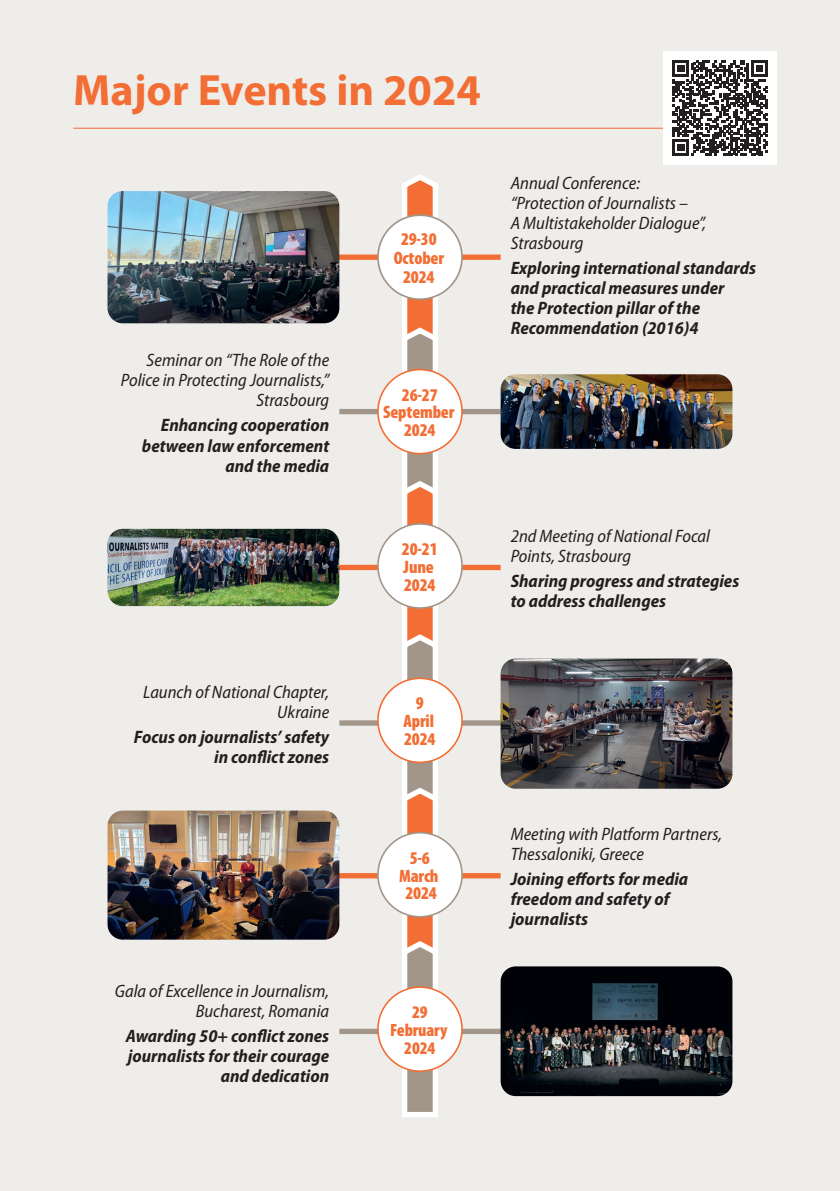
<style>
.page{position:relative;width:840px;height:1191px;background:#fff}
.page>*{position:absolute;margin:0;border:0;box-sizing:border-box;transform-origin:0 0}
.t1{font:700 44px "Myriad Pro";color:#f26e34}
.t2{font:italic 700 semi-condensed 18px/20px "Myriad Pro";color:#231f20}
.t3{font:italic semi-condensed 18px/20px "Myriad Pro";color:#231f20}
.t4{font:900 condensed 18px/17.8px "Myriad Pro";letter-spacing:-.01em;color:#f26e34;text-align:center}
.t5{font:900 condensed 17.8px/17.8px "Myriad Pro";letter-spacing:-.01em;color:#f26e34;text-align:center}
</style>
<div class="page">
<hr style="left:839px;top:0;width:1px;height:794px;background:#f26e34">
<div style="left:0;top:0;width:839px;height:1191px;background:#efedea"></div>
<div style="left:303px;top:254px;width:197px;height:6px;background:#f26e34"></div>
<div style="left:303px;top:565px;width:197px;height:5px;background:#f26e34"></div>
<div style="left:303px;top:873px;width:197px;height:5px;background:#f26e34"></div>
<div style="left:339px;top:409px;width:180px;height:5px;background:#a19689"></div>
<div style="left:339px;top:720px;width:171px;height:5px;background:#a19689"></div>
<div style="left:339px;top:1028px;width:171px;height:6px;background:#a19689"></div>
<img style="left:107px;top:191px;width:232px;height:132px">
<svg style="left:397px;top:174px;width:43px;height:943px"></svg>
<div style="left:378px;top:215px;width:83px;height:84px;background:#fff;border-radius:50%"></div>
<div style="left:377px;top:214px;width:85px;height:86px;border:2px solid #a19689;border-radius:50%"></div>
<div style="left:378px;top:369px;width:84px;height:84px;background:#fff;border-radius:50%"></div>
<div style="left:377px;top:369px;width:85px;height:85px;border:2px solid #f26e34;border-radius:50%"></div>
<div style="left:378px;top:524px;width:84px;height:84px;background:#fff;border-radius:50%"></div>
<div style="left:377px;top:523px;width:85px;height:86px;border:2px solid #a19689;border-radius:50%"></div>
<div style="left:378px;top:678px;width:84px;height:84px;background:#fff;border-radius:50%"></div>
<div style="left:377px;top:677px;width:85px;height:86px;border:2px solid #f26e34;border-radius:50%"></div>
<div style="left:378px;top:832px;width:84px;height:84px;background:#fff;border-radius:50%"></div>
<div style="left:377px;top:832px;width:85px;height:85px;border:2px solid #a19689;border-radius:50%"></div>
<div style="left:378px;top:987px;width:84px;height:84px;background:#fff;border-radius:50%"></div>
<div style="left:377px;top:986px;width:85px;height:86px;border:2px solid #f26e34;border-radius:50%"></div>
<img style="left:500px;top:374px;width:232px;height:75px">
<img style="left:107px;top:529px;width:232px;height:77px">
<img style="left:107px;top:810px;width:232px;height:129px">
<img style="left:500px;top:966px;width:232px;height:130px">
<img style="left:500px;top:658px;width:232px;height:130px">
<hr style="left:73px;top:128px;width:703px;height:1px;background:#f26e34">
<div style="left:663px;top:51px;width:113px;height:114px;background:#fff"></div>
<svg style="left:672px;top:60px;width:95px;height:95px"></svg>
<h1 class="t1" style="left:73px;top:61px;width:409px">Major Events in 2024</h1>
<p class="t3" style="left:121px;top:350px;width:210px;text-align:right">Seminar on “The Role of the<br>Police in Protecting Journalists,”<br>Strasbourg</p>
<p class="t2" style="left:142px;top:415px;width:189px;text-align:right">Enhancing cooperation between law enforcement and the media</p>
<p class="t4" style="left:393px;top:229px;width:52px;line-height:18.8px">29-30<br>October<br>2024</p>
<p class="t4" style="left:383px;top:385px;width:73px">26-27<br>September<br>2024</p>
<p class="t4" style="left:401px;top:539px;width:37px;text-align:left">20-21<br>June<br>2024</p>
<p class="t3" style="left:510px;top:173px;width:197px">Annual Conference: “Protection of Journalists –<br>A Multistakeholder Dialogue”,<br>Strasbourg</p>
<p class="t2" style="left:510px;top:258px;width:247px">Exploring international standards and practical measures under<br>the Protection pillar of the<br>Recommendation (2016)4</p>
<p class="t3" style="left:510px;top:525px;width:201px">2nd Meeting of National Focal<br>Points, Strasbourg</p>
<p class="t2" style="left:510px;top:570px;width:230px">Sharing progress and strategies to address challenges</p>
<p class="t3" style="left:143px;top:681px;width:187px;text-align:right">Launch of National Chapter,<br>Ukraine</p>
<p class="t2" style="left:134px;top:726px;width:197px;text-align:right">Focus on journalists’ safety in conflict zones</p>
<p class="t3" style="left:115px;top:980px;width:216px;text-align:right">Gala of Excellence in Journalism,<br>Bucharest, Romania</p>
<p class="t2" style="left:126px;top:1025px;width:205px;text-align:right">Awarding 50+ conflict zones journalists for their courage and dedication</p>
<p class="t4" style="left:403px;top:694px;width:33px">9<br>April<br>2024</p>
<p class="t4" style="left:399px;top:848px;width:41px">5-6<br>March<br>2024</p>
<p class="t5" style="left:390px;top:1002px;width:58px">29<br>February<br>2024</p>
<p class="t3" style="left:510px;top:823px;width:213px">Meeting with Platform Partners,<br>Thessaloniki, Greece</p>
<p class="t2" style="left:510px;top:868px;width:179px">Joining efforts for media freedom and safety of journalists</p>
</div>
